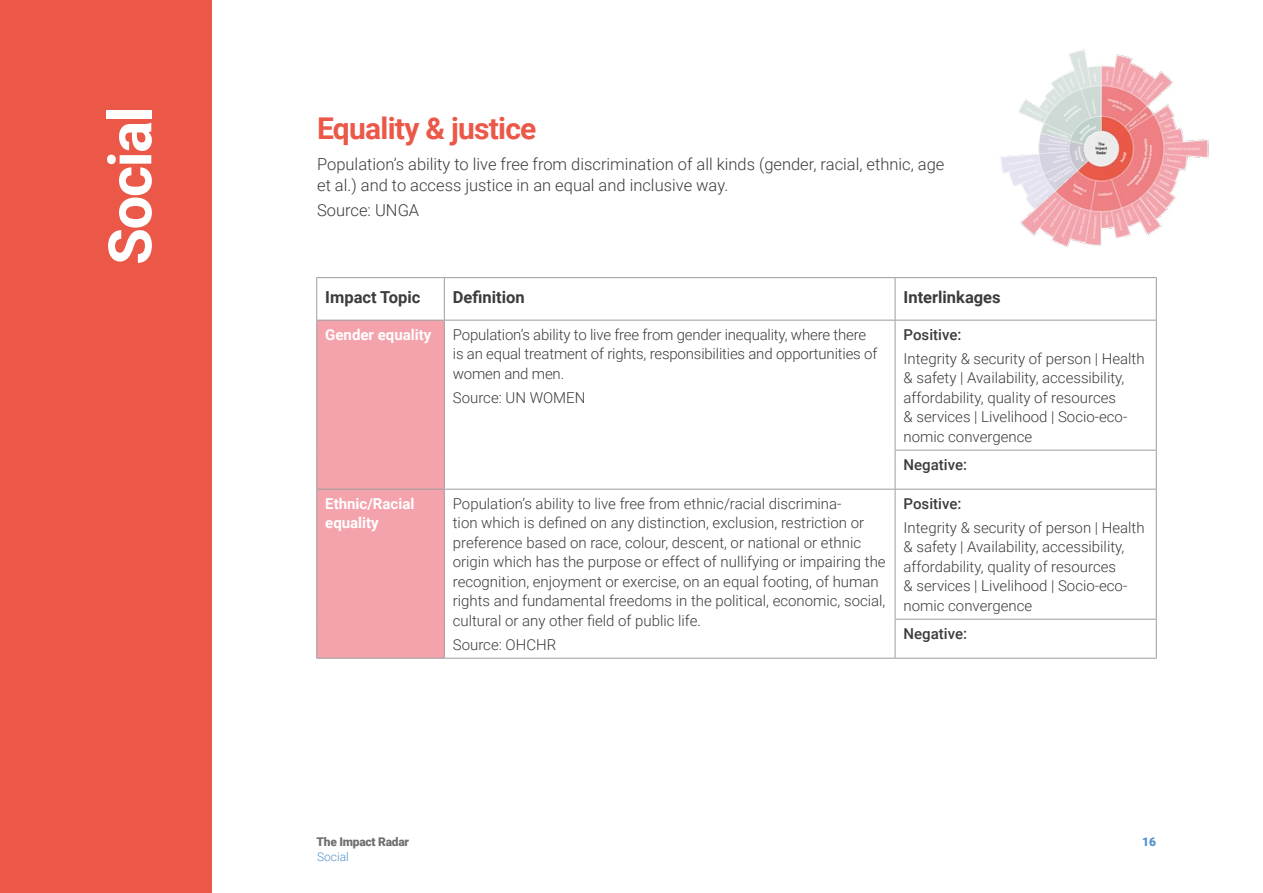
<style>
.page{position:relative;width:1263px;height:893px;background:#fff}
.page>*{position:absolute;margin:0;border:0;box-sizing:border-box;transform-origin:0 0}
.t1{font:700 60px "Roboto";letter-spacing:-.025em;color:#fff}
.t2{font:700 30px "Roboto";letter-spacing:-.025em;color:#eb5848}
.t3{font:300 16.5px/21px "Roboto";color:#3c3c3b}
.t4{font:700 16.5px "Roboto";color:#3c3c3b}
.t5{font:300 15px/19.5px "Roboto";color:#3c3c3b}
.t6{font:500 15px "Roboto";color:#3c3c3b}
.t7{font:700 15px/19.5px "Roboto";color:#fff}
.t8{font:900 12px "Roboto";letter-spacing:-.02em;color:#706f6f}
.t9{font:300 12px "Roboto";color:#5390cd}
.t10{font:900 12px "Roboto";color:#5390cd}
</style>
<div class="page">
<div style="left:317px;top:321px;width:127px;height:337px;background:#f4a3ac"></div>
<hr style="left:895px;top:450px;width:262px;height:1px;background:#9d9d9c">
<hr style="left:895px;top:489px;width:262px;height:1px;background:#9d9d9c">
<hr style="left:895px;top:619px;width:262px;height:1px;background:#9d9d9c">
<hr style="left:895px;top:658px;width:262px;height:1px;background:#9d9d9c">
<hr style="left:1156px;top:320px;width:1px;height:130px;background:#9d9d9c">
<hr style="left:1156px;top:451px;width:1px;height:38px;background:#9d9d9c">
<hr style="left:1156px;top:490px;width:1px;height:129px;background:#9d9d9c">
<hr style="left:1156px;top:620px;width:1px;height:38px;background:#9d9d9c">
<hr style="left:316px;top:277px;width:128px;height:1px;background:#9d9d9c">
<hr style="left:316px;top:278px;width:1px;height:42px;background:#9d9d9c">
<hr style="left:444px;top:277px;width:451px;height:1px;background:#9d9d9c">
<hr style="left:444px;top:278px;width:1px;height:42px;background:#9d9d9c">
<hr style="left:895px;top:277px;width:262px;height:1px;background:#9d9d9c">
<hr style="left:895px;top:278px;width:1px;height:42px;background:#9d9d9c">
<hr style="left:1156px;top:278px;width:1px;height:42px;background:#9d9d9c">
<hr style="left:316px;top:320px;width:128px;height:1px;background:#9d9d9c">
<hr style="left:444px;top:320px;width:451px;height:1px;background:#9d9d9c">
<hr style="left:895px;top:320px;width:262px;height:1px;background:#9d9d9c">
<hr style="left:316px;top:320px;width:1px;height:130px;background:#9d9d9c">
<hr style="left:316px;top:450px;width:1px;height:39px;background:#9d9d9c">
<hr style="left:444px;top:320px;width:1px;height:130px;background:#9d9d9c">
<hr style="left:895px;top:320px;width:1px;height:130px;background:#9d9d9c">
<hr style="left:444px;top:450px;width:1px;height:39px;background:#9d9d9c">
<hr style="left:895px;top:451px;width:1px;height:38px;background:#9d9d9c">
<hr style="left:316px;top:489px;width:128px;height:1px;background:#9d9d9c">
<hr style="left:316px;top:490px;width:1px;height:129px;background:#9d9d9c">
<hr style="left:316px;top:619px;width:1px;height:39px;background:#9d9d9c">
<hr style="left:444px;top:489px;width:451px;height:1px;background:#9d9d9c">
<hr style="left:444px;top:490px;width:1px;height:129px;background:#9d9d9c">
<hr style="left:895px;top:490px;width:1px;height:129px;background:#9d9d9c">
<hr style="left:444px;top:619px;width:1px;height:39px;background:#9d9d9c">
<hr style="left:895px;top:620px;width:1px;height:38px;background:#9d9d9c">
<hr style="left:316px;top:658px;width:128px;height:1px;background:#9d9d9c">
<hr style="left:444px;top:658px;width:451px;height:1px;background:#9d9d9c">
<div style="left:0;top:0;width:211px;height:893px;background:#eb5848"></div>
<img style="left:1000px;top:49px;width:209px;height:198px">
<h1 class="t1" style="left:88px;top:265px;width:160px;rotate:-90deg">Social</h1>
<h2 class="t2" style="left:317px;top:107px;width:221px">Equality &amp; justice</h2>
<p class="t3" style="left:317px;top:153px;width:629px">Population’s ability to live free from discrimination of all kinds (gender, racial, ethnic, age et al.) and to access justice in an equal and inclusive way.</p>
<p class="t3" style="left:317px;top:199px;width:104px">Source: UNGA</p>
<p class="t4" style="left:325px;top:285px;width:97px">Impact Topic</p>
<p class="t4" style="left:453px;top:285px;width:73px">Definition</p>
<p class="t4" style="left:904px;top:285px;width:99px">Interlinkages</p>
<p class="t7" style="left:325px;top:324px;width:108px">Gender equality</p>
<p class="t5" style="left:453px;top:324px;width:426px">Population’s ability to live free from gender inequality, where there is an equal treatment of rights, responsibilities and opportunities of women and men.</p>
<p class="t5" style="left:453px;top:387px;width:134px">Source: UN WOMEN</p>
<p class="t6" style="left:903px;top:324px;width:59px">Positive:</p>
<p class="t5" style="left:903px;top:348px;width:243px">Integrity &amp; security of person | Health &amp; safety | Availability, accessibility, affordability, quality of resources<br>&amp; services | Livelihood | Socio-eco&shy;nomic convergence</p>
<p class="t6" style="left:903px;top:454px;width:65px">Negative:</p>
<p class="t7" style="left:325px;top:493px;width:91px">Ethnic/Racial equality</p>
<p class="t5" style="left:453px;top:493px;width:434px">Population’s ability to live free from ethnic/racial discrimina-<br>tion which is defined on any distinction, exclusion, restriction or preference based on race, colour, descent, or national or ethnic origin which has the purpose or effect of nullifying or impairing the recognition, enjoyment or exercise, on an equal footing, of human rights and fundamental freedoms in the political, economic, social, cultural or any other field of public life.</p>
<p class="t5" style="left:453px;top:634px;width:105px">Source: OHCHR</p>
<p class="t6" style="left:903px;top:493px;width:59px">Positive:</p>
<p class="t5" style="left:903px;top:517px;width:243px">Integrity &amp; security of person | Health &amp; safety | Availability, accessibility, affordability, quality of resources<br>&amp; services | Livelihood | Socio-eco&shy;nomic convergence</p>
<p class="t6" style="left:903px;top:623px;width:65px">Negative:</p>
<p class="t8" style="left:316px;top:833px;width:94px">The Impact Radar</p>
<p class="t10" style="left:1142px;top:833px;width:15px">16</p>
<p class="t9" style="left:317px;top:848px;width:33px">Social</p>
</div>
